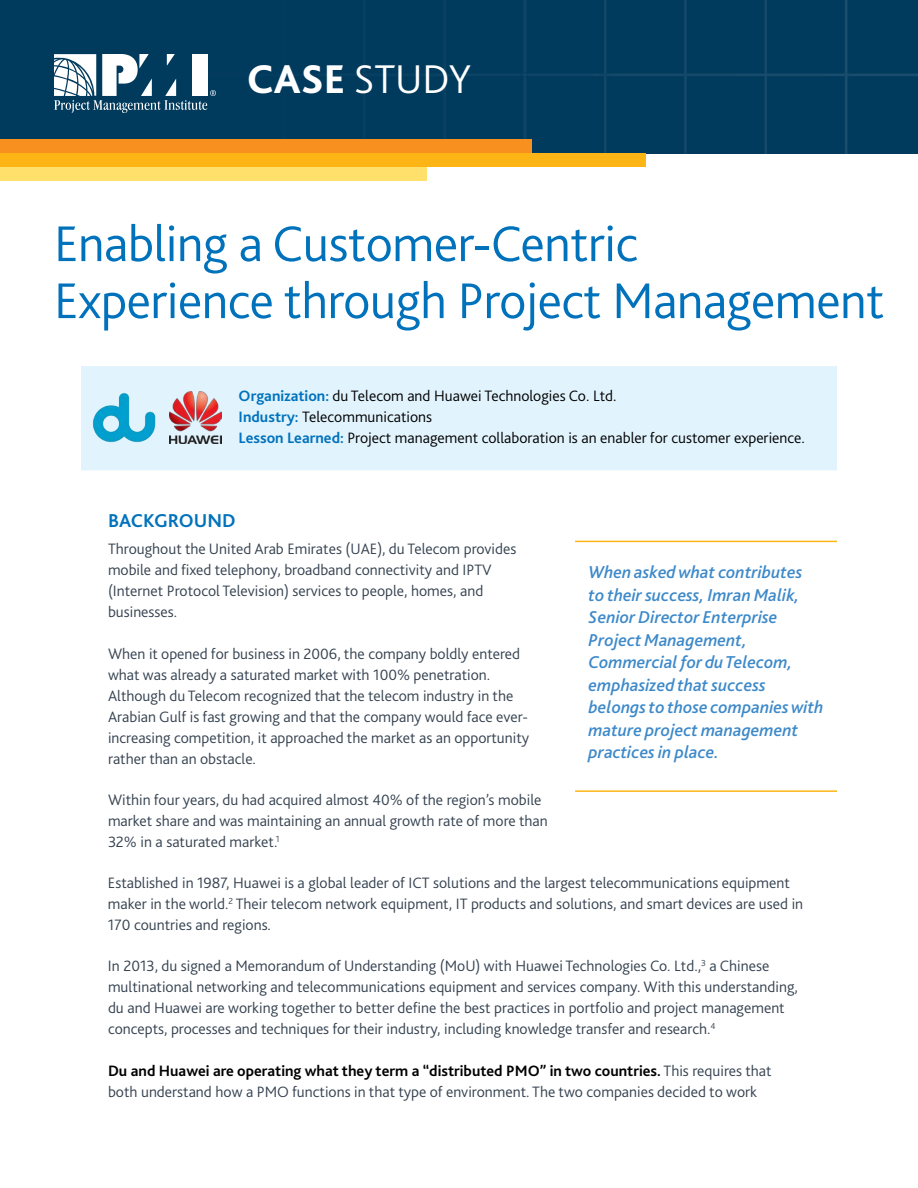
<style>
.page{position:relative;width:918px;height:1188px;background:#fff}
.page>*{position:absolute;margin:0;border:0;box-sizing:border-box;transform-origin:0 0}
.t1{font:300 52.5px/57px "Bliss 2";letter-spacing:-.01em;color:#0072bc}
.t2{font:300 42px "Bliss 2";color:#fff}
.t3{font:700 19.5px "Bliss 2";color:#0072bc}
.t4{font:italic 500 18px/22.5px "Bliss 2";color:#3d89c9}
.t5{font:300 15.75px/21px "Bliss 2";color:#354250}
.t6{font:300 15.75px/21px "Bliss 2";color:#000}
.s1{font-weight:800}
.s2{font-weight:700;color:#0072bc}
.s3{font-weight:700;color:#000}
</style>
<div class="page">
<div style="left:81px;top:366px;width:756px;height:90px;background:#e1f3fc"></div>
<div style="left:81px;top:380px;width:756px;height:90px;background:#e1f3fc"></div>
<div style="left:0;top:0;width:918px;height:153px;background:#003a5d"></div>
<img style="left:43px;top:0;width:875px;height:153px">
<svg style="left:54px;top:54px;width:162px;height:59px"></svg>
<div style="left:0;top:140px;width:531px;height:13px;background:#f7901e"></div>
<div style="left:0;top:153px;width:645px;height:14px;background:#fcb515"></div>
<div style="left:0;top:167px;width:426px;height:14px;background:#ffe06a"></div>
<img style="left:92px;top:393px;width:64px;height:50px">
<img style="left:170px;top:392px;width:51px;height:51px">
<hr style="left:575px;top:541px;width:262px;height:1px;background:#fcb515">
<hr style="left:575px;top:790px;width:262px;height:2px;background:#fcb515">
<h2 class="t2" style="left:247px;top:53px;width:226px"><span class="s1">CASE</span> STUDY</h2>
<h1 class="t1" style="left:54px;top:214px;width:832px">Enabling a Customer-Centric<br>Experience through Project Management</h1>
<p class="t6" style="left:239px;top:384px;width:568px"><span class="s2">Organization:</span> du Telecom and Huawei Technologies Co. Ltd.<br><span class="s2">Industry:</span> Telecommunications<br><span class="s2">Lesson Learned:</span> Project management collaboration is an enabler for customer experience.</p>
<p class="t3" style="left:108px;top:508px;width:129px">BACKGROUND</p>
<p class="t5" style="left:108px;top:538px;width:410px">Throughout the United Arab Emirates (UAE), du Telecom provides mobile and fixed telephony, broadband connectivity and IPTV (Internet Protocol Television) services to people, homes, and businesses.</p>
<p class="t5" style="left:108px;top:642px;width:423px">When it opened for business in 2006, the company boldly entered what was already a saturated market with 100% penetration.<br>Although du Telecom recognized that the telecom industry in the Arabian Gulf is fast growing and that the company would face ever&shy;increasing competition, it approached the market as an opportunity rather than an obstacle.</p>
<p class="t5" style="left:108px;top:789px;width:441px">Within four years, du had acquired almost 40% of the region’s mobile market share and was maintaining an annual growth rate of more than<br>32% in a saturated market.<sup>1</sup></p>
<p class="t5" style="left:108px;top:872px;width:697px">Established in 1987, Huawei is a global leader of ICT solutions and the largest telecommunications equipment maker in the world.<sup>2</sup> Their telecom network equipment, IT products and solutions, and smart devices are used in<br>170 countries and regions.</p>
<p class="t5" style="left:108px;top:955px;width:691px">In 2013, du signed a Memorandum of Understanding (MoU) with Huawei Technologies Co. Ltd.,<sup>3</sup> a Chinese multinational networking and telecommunications equipment and services company. With this understanding, du and Huawei are working together to better define the best practices in portfolio and project management concepts, processes and techniques for their industry, including knowledge transfer and research.<sup>4</sup></p>
<p class="t5" style="left:108px;top:1059px;width:665px"><span class="s3">Du and Huawei are operating what they term a “distributed PMO” in two countries.</span> This requires that both understand how a PMO functions in that type of environment. The two companies decided to work</p>
<p class="t4" style="left:589px;top:560px;width:236px">When asked what contributes<br>to their success, Imran Malik,<br>Senior Director Enterprise<br>Project Management,<br>Commercial for du Telecom, emphasized that success belongs to those companies with mature project management practices in place.</p>
</div>
